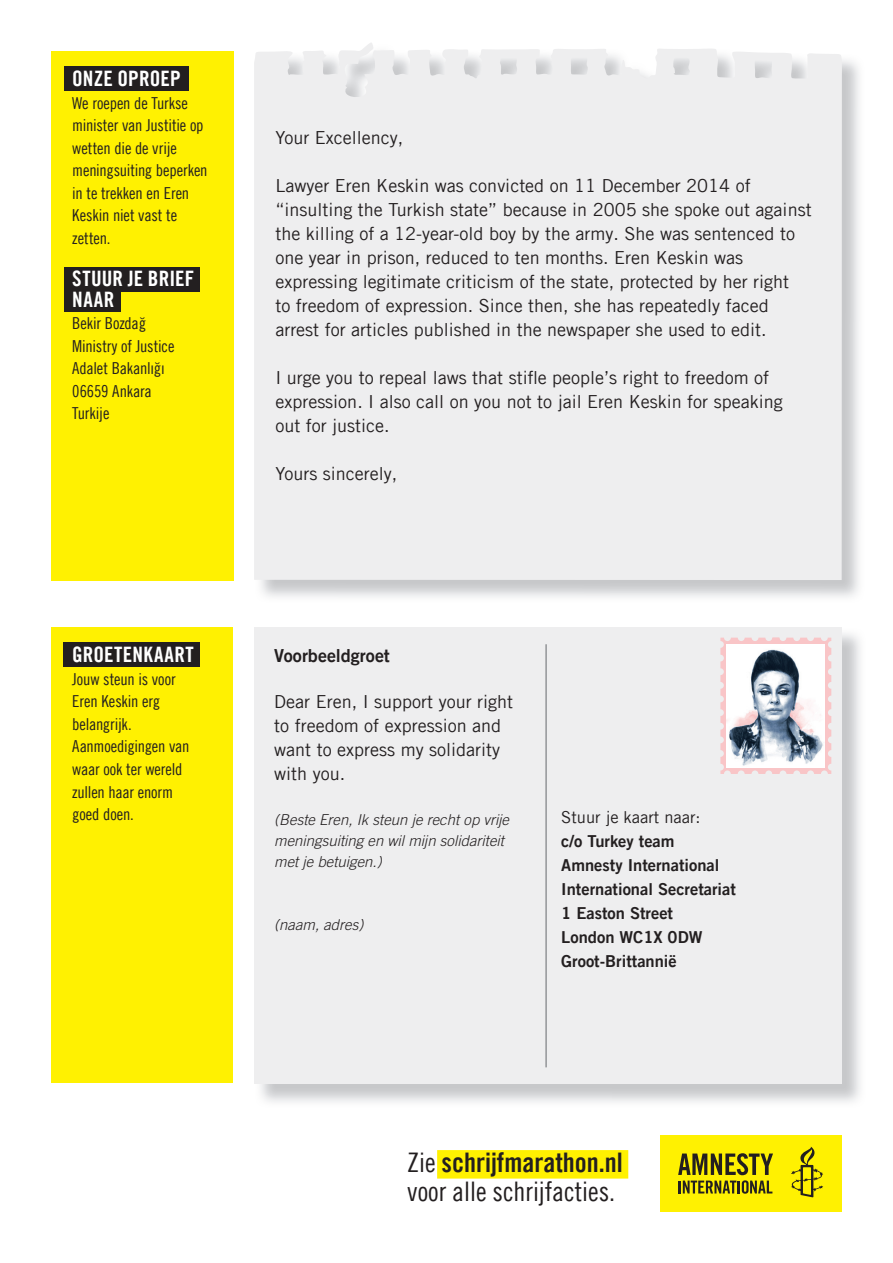
<style>
.page{position:relative;width:893px;height:1263px;background:#fff}
.page>*{position:absolute;margin:0;border:0;box-sizing:border-box;transform-origin:0 0}
.t1{font:27px "Amnesty Trade Gothic Cn 18";color:#231f20}
.t2{font:27px "Amnesty Trade Gothic Bd Cn 20";color:#231f20}
.t3{font:21.3px/20.2px "Amnesty Trade Gothic Bd Cn 20";letter-spacing:.005em;color:#fff}
.t4{font:18px/24px "Amnesty Trade Gothic";color:#231f20}
.t5{font:18px "Amnesty Trade Gothic Bd 2";color:#231f20}
.t6{font:16.5px/22.5px "Amnesty Trade Gothic Cn 18";letter-spacing:-.01em;color:#231f20}
.t7{font:16.5px/24px "Amnesty Trade Gothic Bd 2";color:#231f20}
.t8{font:16.5px "Amnesty Trade Gothic";color:#231f20}
.t9{font:italic 300 15px/21px "Amnesty Trade Gothic";color:#231f20}
.s1{font-family:"Amnesty Trade Gothic Cn 18"}
</style>
<div class="page">
<div style="left:254px;top:43px;width:588px;height:537px;background:#eeeeef"></div>
<div style="left:254px;top:627px;width:588px;height:457px;background:#eeeeef"></div>
<div style="left:51px;top:51px;width:182px;height:529px;background:#fff101"></div>
<div style="left:51px;top:627px;width:182px;height:455px;background:#fff101"></div>
<div style="left:64px;top:66px;width:124px;height:24px;background:#231f20"></div>
<div style="left:64px;top:642px;width:136px;height:24px;background:#231f20"></div>
<div style="left:64px;top:267px;width:135px;height:24px;background:#231f20"></div>
<div style="left:64px;top:287px;width:56px;height:24px;background:#231f20"></div>
<div style="left:437px;top:1150px;width:191px;height:28px;background:#fff101"></div>
<hr style="left:545px;top:644px;width:2px;height:423px;background:#939598">
<div style="left:660px;top:1135px;width:182px;height:77px;background:#fff101"></div>
<svg style="left:791px;top:1146px;width:32px;height:51px"></svg>
<svg style="left:678px;top:1153px;width:95px;height:41px"></svg>
<svg style="left:720px;top:638px;width:111px;height:136px"></svg>
<img style="left:727px;top:645px;width:98px;height:122px">
<p class="t3" style="left:72px;top:68px;width:110px">ONZE OPROEP</p>
<p class="t6" style="left:72px;top:91px;width:137px">We roepen de Turkse minister van Justitie op wetten die de vrĳe meningsuiting beperken in te trekken en Eren<br>Keskin niet vast te zetten.</p>
<p class="t3" style="left:72px;top:268px;width:123px">STUUR JE BRIEF<br>NAAR</p>
<p class="t6" style="left:72px;top:312px;width:104px">Bekir Bozdağ<br>Ministry of Justice<br>Adalet Bakanlığı<br>06659 Ankara<br>Turkĳe</p>
<p class="t3" style="left:72px;top:644px;width:123px">GROETENKAART</p>
<p class="t6" style="left:72px;top:668px;width:119px">Jouw steun is voor<br>Eren Keskin erg belangrĳk.<br>Aanmoedigingen van waar ook ter wereld zullen haar enorm goed doen.</p>
<p class="t4" style="left:275px;top:125px;width:129px">Your Excellency,</p>
<p class="t4" style="left:275px;top:173px;width:538px">Lawyer Eren Keskin was convicted on 11 December 2014 of “insulting the Turkish state” because in 2005 she spoke out against the killing of a 12-year-old boy by the army. She was sentenced to one year in prison, reduced to ten months. Eren Keskin was expressing legitimate criticism of the state, protected by her right<br>to freedom of expression. Since then, she has repeatedly faced arrest for articles published in the newspaper she used to edit.</p>
<p class="t4" style="left:275px;top:365px;width:509px">I urge you to repeal laws that stifle people’s right to freedom of expression. I also call on you not to jail Eren Keskin for speaking out for justice.</p>
<p class="t4" style="left:275px;top:461px;width:123px">Yours sincerely,</p>
<p class="t5" style="left:274px;top:644px;width:117px">Voorbeeldgroet</p>
<p class="t4" style="left:274px;top:689px;width:240px">Dear Eren, I support your right to freedom of expression and want to express my solidarity with you.</p>
<p class="t9" style="left:274px;top:809px;width:236px">(Beste Eren, Ik steun je recht op vrĳe meningsuiting en wil mĳn solidariteit met je betuigen.)</p>
<p class="t9" style="left:274px;top:914px;width:91px">(naam, adres)</p>
<p class="t8" style="left:561px;top:807px;width:141px">Stuur je kaart naar:</p>
<p class="t7" style="left:561px;top:829px;width:176px">c/o Turkey team<br>Amnesty International<br>International Secretariat<br>1 Easton Street<br>London WC1X 0DW<br>Groot-Brittannië</p>
<h1 class="t2" style="left:407px;top:1146px;width:217px"><span class="s1">Zie</span> schrĳfmarathon.nl</h1>
<h1 class="t1" style="left:407px;top:1175px;width:210px">voor alle schrĳfacties.</h1>
</div>
